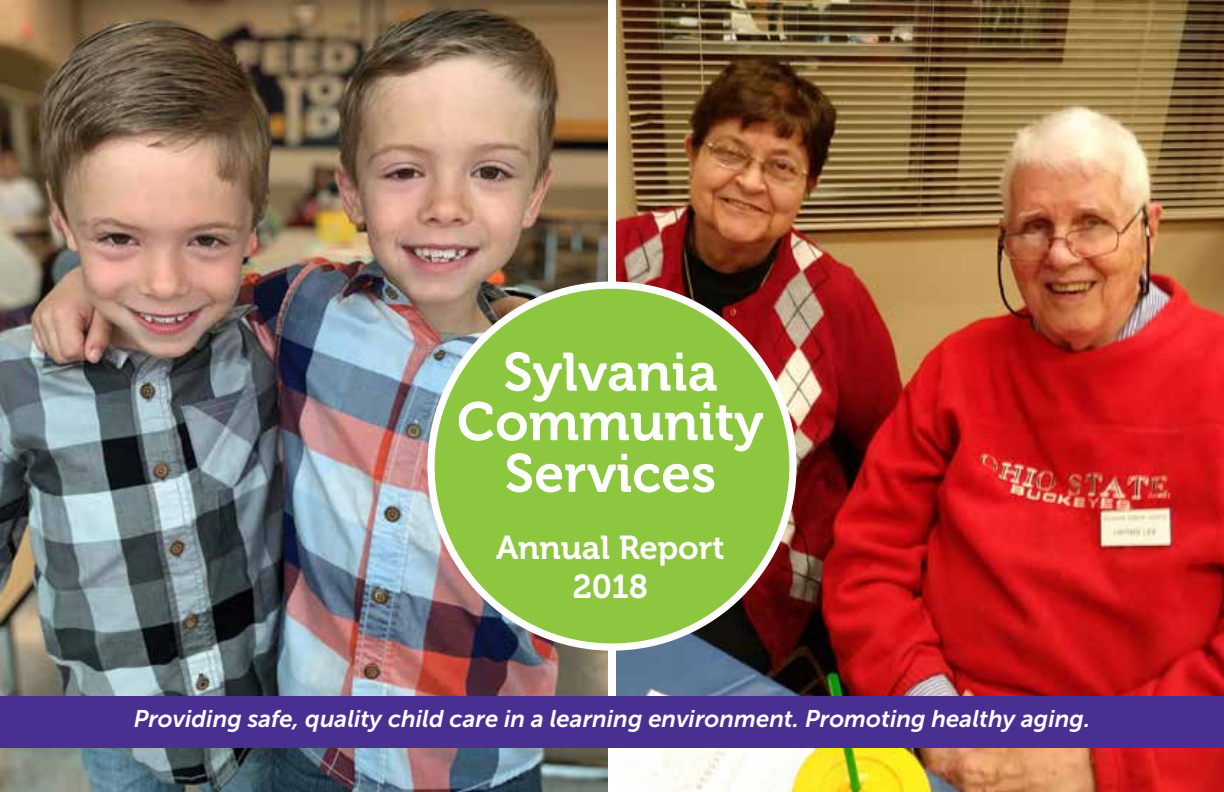
<style>
.page{position:relative;width:1224px;height:792px;background:#fff}
.page>*{position:absolute;margin:0;border:0;box-sizing:border-box;transform-origin:0 0}
.t1{font:53.6px/50.6px "Museo 700";color:#fff;text-align:center}
.t2{font:33px/39.2px "Museo 700";color:#fff;text-align:center}
.t3{font:italic 24px "Museo Sans 700";color:#fff}
</style>
<div class="page">
<img style="left:616px;top:0;width:608px;height:792px">
<img style="left:0;top:0;width:608px;height:792px">
<div style="left:431px;top:285px;width:362px;height:362px;background:#8dc63f;border-radius:50%"></div>
<div style="left:0;top:696px;width:1224px;height:51px;background:#492f92"></div>
<h1 class="t1" style="left:457px;top:348px;width:308px">Sylvania<br>Community<br>Services</h1>
<h2 class="t2" style="left:496px;top:528px;width:230px">Annual Report<br>2018</h2>
<p class="t3" style="left:134px;top:705px;width:958px">Providing safe, quality child care in a learning environment. Promoting healthy aging.</p>
</div>
